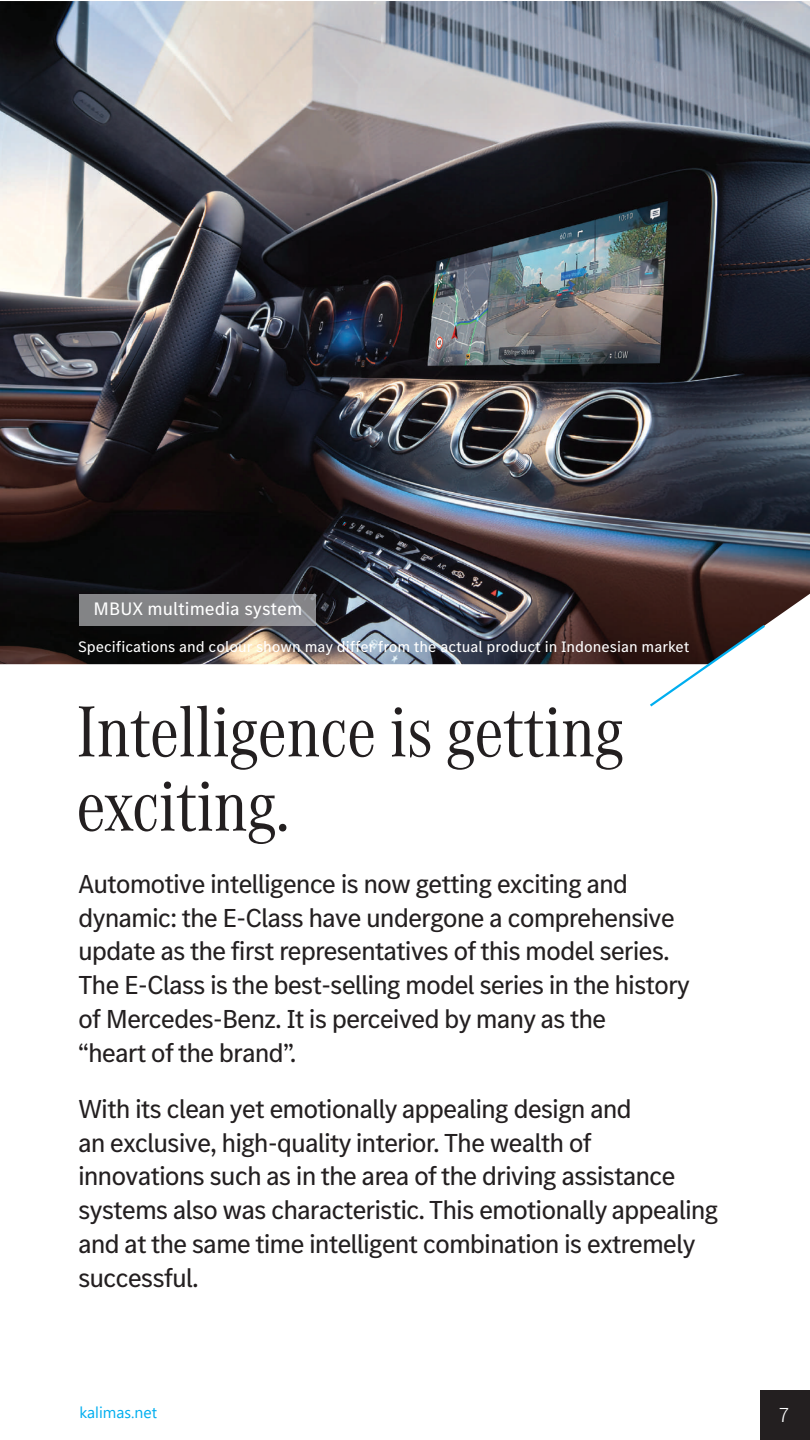
<style>
.page{position:relative;width:810px;height:1440px;background:#fff}
.page>*{position:absolute;margin:0;border:0;box-sizing:border-box;transform-origin:0 0}
.t1{font:75px/74.2px "MB Corpo A Title Cond";color:#231f20}
.t2{font:27px/33.8px "MB Corpo S Text";letter-spacing:-.04em;color:#231f20}
.t3{font:300 21px "MB Corpo S Text";color:#fdfefe}
.t4{font:18.75px "MB Corpo S Text";color:#fff}
.t5{font:15.75px "MB Corpo S Text";color:#fff}
.t6{font:15.75px "Segoe UI";color:#00aeef}
</style>
<div class="page">
<div style="left:761px;top:1391px;width:49px;height:49px;background:#231f20"></div>
<img style="left:0;top:1px;width:810px;height:663px">
<div style="left:79px;top:594px;width:237px;height:31px;background:linear-gradient(to right,#808183,#8b8b90)"></div>
<svg style="left:647px;top:623px;width:120px;height:84px"></svg>
<p class="t4" style="left:94px;top:597px;width:210px">MBUX multimedia system</p>
<p class="t5" style="left:78px;top:636px;width:613px">Specifications and colour shown may differ from the actual product in Indonesian market</p>
<h1 class="t1" style="left:77px;top:689px;width:548px">Intelligence is getting exciting.</h1>
<p class="t2" style="left:78px;top:866px;width:614px">Automotive intelligence is now getting exciting and dynamic: the E-Class have undergone a comprehensive update as the first representatives of this model series.<br>The E-Class is the best-selling model series in the history of Mercedes-Benz. It is perceived by many as the<br>“heart of the brand”.</p>
<p class="t2" style="left:78px;top:1091px;width:642px">With its clean yet emotionally appealing design and<br>an exclusive, high-quality interior. The wealth of innovations such as in the area of the driving assistance systems also was characteristic. This emotionally appealing and at the same time intelligent combination is extremely successful.</p>
<p class="t6" style="left:79px;top:1397px;width:79px">kalimas.net</p>
<p class="t3" style="left:779px;top:1401px;width:11px">7</p>
</div>
